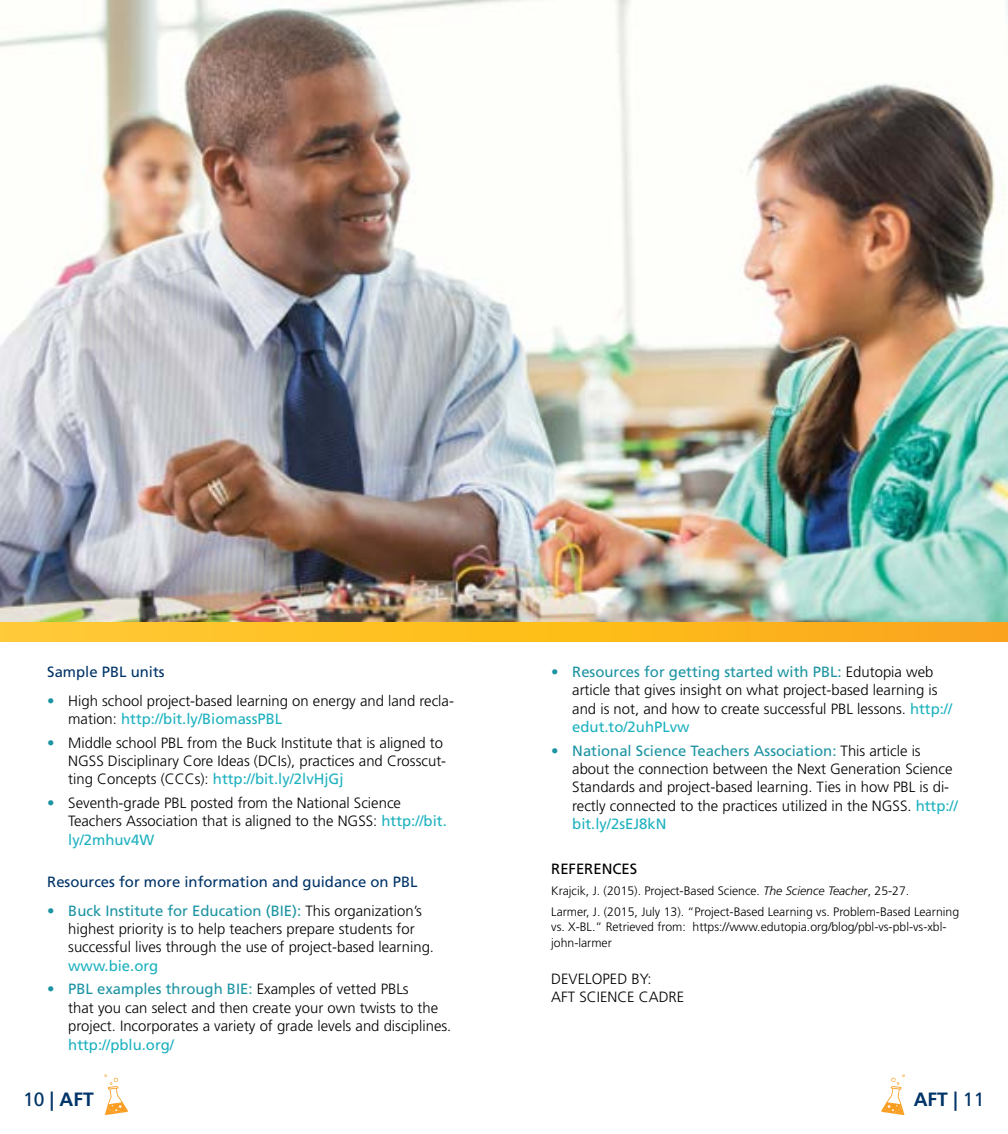
<style>
.page{position:relative;width:1008px;height:1134px;background:#fff}
.page>*{position:absolute;margin:0;border:0;box-sizing:border-box;transform-origin:0 0}
.t1{font:700 19.25px "Frutiger LT Std";color:#003468}
.t2{font:300 14.88px/18.4px "Frutiger LT Std";color:#000}
.t3{font:14.88px "Frutiger LT Std";color:#003468}
.t4{font:14.88px "Frutiger LT Std";color:#1db1bf}
.t5{font:14.88px "Frutiger LT Std";color:#000}
.t6{font:300 12.25px/21px "Frutiger LT Std";color:#000}
.s1{color:#1d94a3}
.s2{font-weight:400;color:#1db1bf}
.s3{font-weight:400;color:#1d94a3}
.s4{font-style:italic}
.s5{font-weight:400}
</style>
<div class="page">
<div style="left:0;top:432px;width:1008px;height:210px;background:linear-gradient(to right,#ffcd30,#fba915)"></div>
<svg style="left:881px;top:1074px;width:24px;height:41px"></svg>
<svg style="left:104px;top:1074px;width:24px;height:41px"></svg>
<img style="left:0;top:0;width:1008px;height:622px">
<p class="t3" style="left:47px;top:663px;width:119px">Sample PBL units</p>
<p class="t2" style="left:68px;top:692px;width:387px;text-indent:-21px"><span class="s1">•</span> High school project-based learning on energy and land recla&shy;mation: <span class="s2">http://bit.ly/BiomassPBL</span></p>
<p class="t2" style="left:68px;top:734px;width:379px;text-indent:-21px"><span class="s1">•</span> Middle school PBL from the Buck Institute that is aligned to<br>NGSS Disciplinary Core Ideas (DCIs), practices and Crosscut&shy;ting Concepts (CCCs): <span class="s2">http://bit.ly/2lvHjGj</span></p>
<p class="t2" style="left:68px;top:794px;width:380px;text-indent:-21px"><span class="s1">•</span> Seventh-grade PBL posted from the National Science<br>Teachers Association that is aligned to the NGSS: <span class="s2">http://bit. ly/2mhuv4W</span></p>
<p class="t3" style="left:47px;top:873px;width:372px">Resources for more information and guidance on PBL</p>
<p class="t2" style="left:68px;top:902px;width:367px;text-indent:-21px"><span class="s1">•</span> <span class="s3">Buck Institute for Education (BIE):</span> This organization’s highest priority is to help teachers prepare students for successful lives through the use of project-based learning.</p>
<p class="t4" style="left:68px;top:957px;width:92px">www.bie.org</p>
<p class="t2" style="left:68px;top:980px;width:385px;text-indent:-21px"><span class="s1">•</span> <span class="s3">PBL examples through BIE:</span> Examples of vetted PBLs<br>that you can select and then create your own twists to the project. Incorporates a variety of grade levels and disciplines.</p>
<p class="t4" style="left:68px;top:1036px;width:107px">http://pblu.org/</p>
<p class="t2" style="left:572px;top:663px;width:381px;text-indent:-21px"><span class="s1">•</span> <span class="s3">Resources for getting started with PBL:</span> Edutopia web article that gives insight on what project-based learning is and is not, and how to create successful PBL lessons. <span class="s2">http:// edut.to/2uhPLvw</span></p>
<p class="t2" style="left:572px;top:741px;width:387px;text-indent:-21px"><span class="s1">•</span> <span class="s3">National Science Teachers Association:</span> This article is about the connection between the Next Generation Science Standards and project-based learning. Ties in how PBL is di&shy;rectly connected to the practices utilized in the NGSS. <span class="s2">http:// bit.ly/2sEJ8kN</span></p>
<p class="t5" style="left:551px;top:860px;width:87px">REFERENCES</p>
<p class="t6" style="left:551px;top:880px;width:409px">Krajcik, J. (2015). Project-Based Science. <span class="s4">The Science Teacher</span>, 25-27.<br>Larmer, J. (2015, July 13). “Project-Based Learning vs. Problem-Based Learning</p>
<p class="t6" style="left:551px;top:920px;width:397px;line-height:15.8px">vs. X-BL.” Retrieved from: https://www.edutopia.org/blog/pbl-vs-pbl-vs-xbl&shy;john-larmer</p>
<p class="t2" style="left:551px;top:970px;width:135px">DEVELOPED BY:<br>AFT SCIENCE CADRE</p>
<p class="t1" style="left:23px;top:1088px;width:72px"><span class="s5">10</span> | AFT</p>
<p class="t1" style="left:914px;top:1088px;width:72px">AFT | <span class="s5">11</span></p>
</div>
